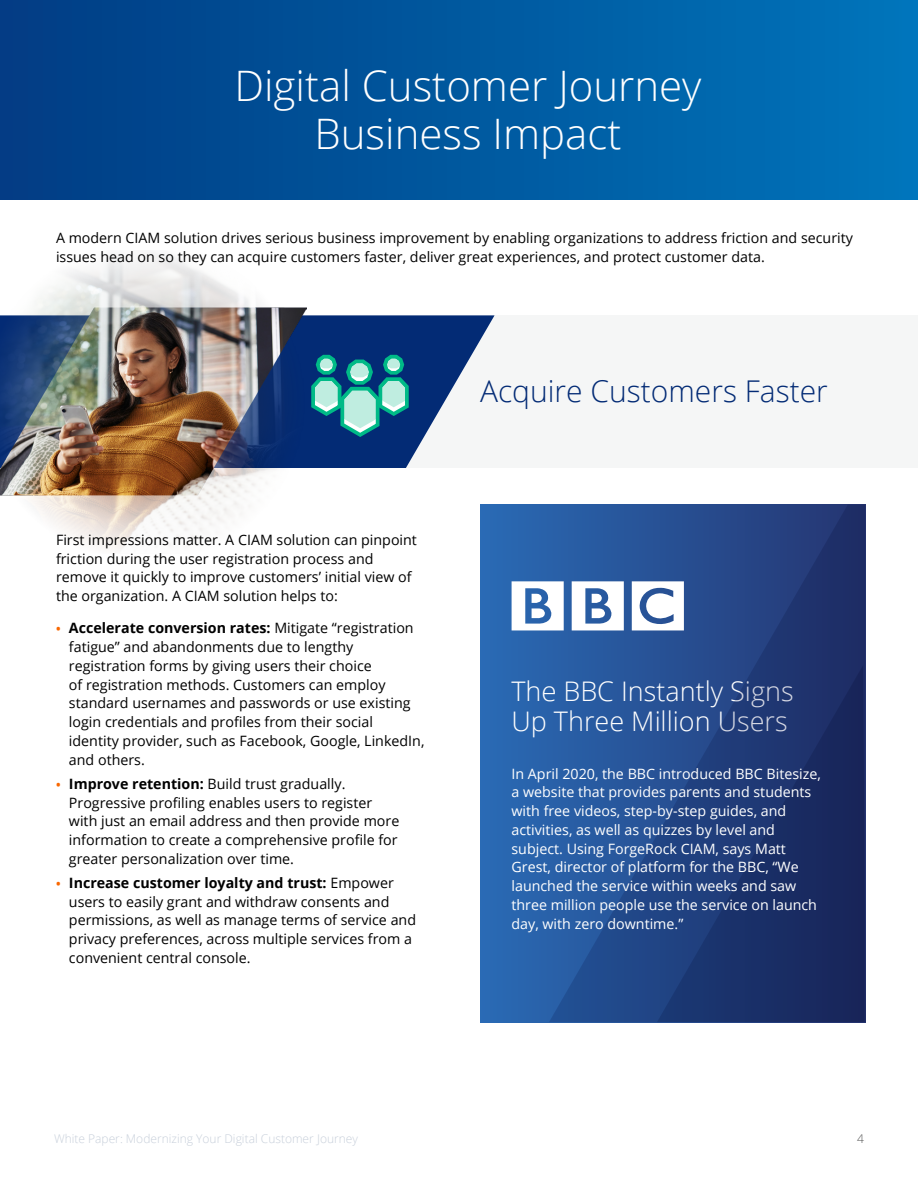
<style>
.page{position:relative;width:918px;height:1188px;background:#fff}
.page>*{position:absolute;margin:0;border:0;box-sizing:border-box;transform-origin:0 0}
.t1{font:300 42px/48px "Open Sans";color:#fff;text-align:center}
.t2{font:300 30px "Open Sans";color:#032b75}
.t3{font:300 27px/30px "Open Sans";color:#fff}
.t4{font:14.25px/18.8px "Open Sans";color:#000}
.t5{font:14.25px/18.8px "Open Sans";color:#fff}
.t6{font:300 12px "Open Sans";color:#c7cfda}
.t7{font:300 12px "Open Sans";color:#505151}
.s1{font-weight:700;font-size:12px;color:#f96700}
.s2{font-weight:700}
</style>
<div class="page">
<div style="left:131px;top:316px;width:787px;height:152px;background:#f5f6f6"></div>
<svg style="left:306px;top:315px;width:189px;height:153px;fill:#032b75"></svg>
<img style="left:0;top:252px;width:306px;height:298px">
<div style="left:480px;top:505px;width:386px;height:517px;background:#2966af"></div>
<svg style="left:512px;top:581px;width:37px;height:49px"></svg>
<svg style="left:549px;top:505px;width:317px;height:517px"></svg>
<svg style="left:657px;top:665px;width:209px;height:357px;background:#1d356f"></svg>
<div style="left:0;top:0;width:918px;height:200px;background:linear-gradient(to right,#013c83,#0075bb)"></div>
<svg style="left:311px;top:355px;width:98px;height:82px;background:#4791a0"></svg>
<h1 class="t1" style="left:234px;top:61px;width:469px">Digital Customer Journey<br>Business Impact</h1>
<p class="t4" style="left:56px;top:228px;width:799px">A modern CIAM solution drives serious business improvement by enabling organizations to address friction and security issues head on so they can acquire customers faster, deliver great experiences, and protect customer data.</p>
<p class="t4" style="left:56px;top:530px;width:363px">First impressions matter. A CIAM solution can pinpoint friction during the user registration process and remove it quickly to improve customers’ initial view of the organization. A CIAM solution helps to:</p>
<p class="t4" style="left:69px;top:618px;width:357px;text-indent:-13px"><span class="s1">•</span> <span class="s2">Accelerate conversion rates:</span> Mitigate “registration fatigue” and abandonments due to lengthy registration forms by giving users their choice<br>of registration methods. Customers can employ standard usernames and passwords or use existing login credentials and profiles from their social identity provider, such as Facebook, Google, LinkedIn, and others.</p>
<p class="t4" style="left:69px;top:774px;width:332px;text-indent:-13px"><span class="s1">•</span> <span class="s2">Improve retention:</span> Build trust gradually.<br>Progressive profiling enables users to register with just an email address and then provide more information to create a comprehensive profile for greater personalization over time.</p>
<p class="t4" style="left:69px;top:873px;width:349px;text-indent:-13px"><span class="s1">•</span> <span class="s2">Increase customer loyalty and trust:</span> Empower users to easily grant and withdraw consents and permissions, as well as manage terms of service and privacy preferences, across multiple services from a convenient central console.</p>
<h2 class="t2" style="left:480px;top:370px;width:349px">Acquire Customers Faster</h2>
<h3 class="t3" style="left:512px;top:676px;width:284px">The BBC Instantly Signs<br>Up Three Million Users</h3>
<p class="t5" style="left:512px;top:764px;width:311px">In April 2020, the BBC introduced BBC Bitesize, a website that provides parents and students with free videos, step-by-step guides, and activities, as well as quizzes by level and subject. Using ForgeRock CIAM, says Matt Grest, director of platform for the BBC, “We launched the service within weeks and saw three million people use the service on launch day, with zero downtime.”</p>
<p class="t6" style="left:54px;top:1131px;width:305px">White Paper: Modernizing Your Digital Customer Journey</p>
<p class="t7" style="left:857px;top:1131px;width:8px">4</p>
</div>
